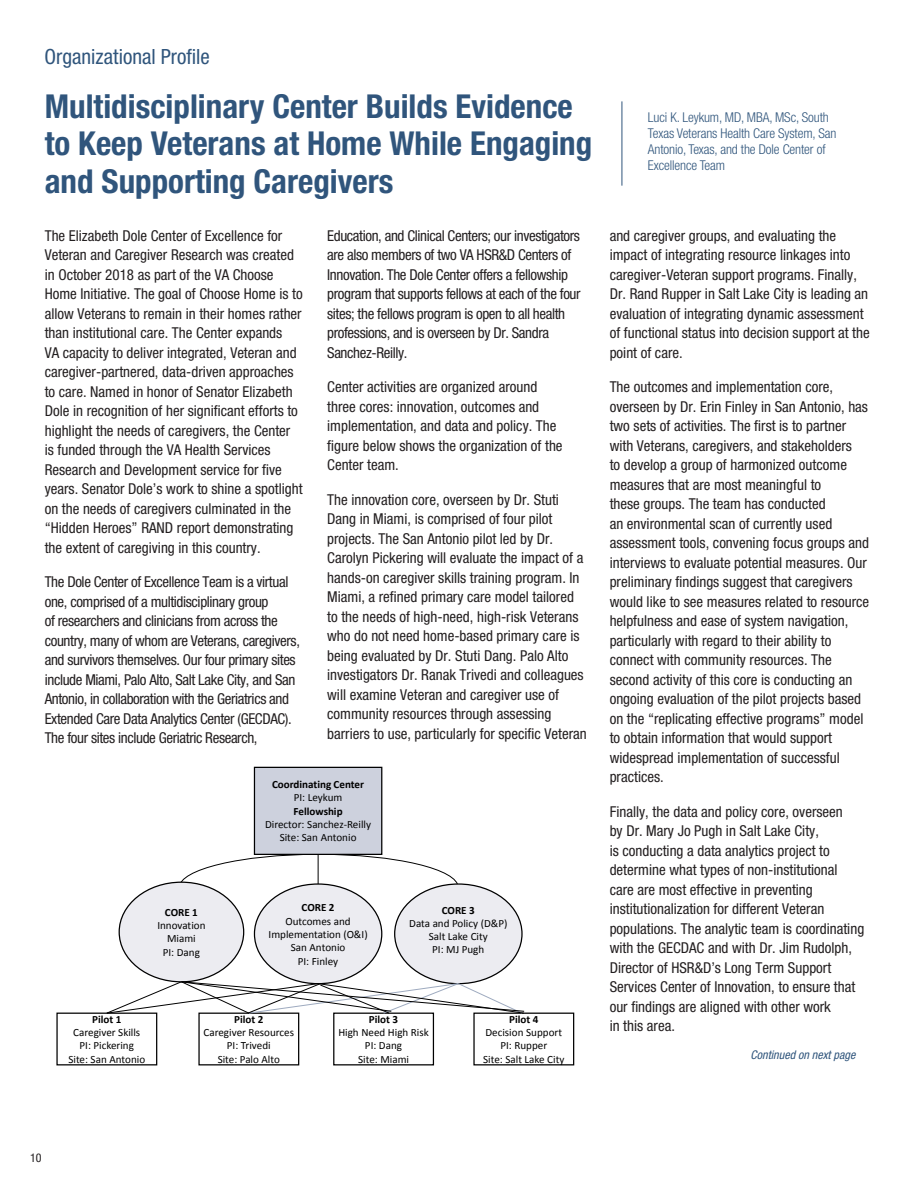
<style>
.page{position:relative;width:918px;height:1188px;background:#fff}
.page>*{position:absolute;margin:0;border:0;box-sizing:border-box;transform-origin:0 0}
.t1{font:700 condensed 33px/37.5px "Helvetica Neue LT Std";color:#30557c}
.t2{font:condensed 21px "Helvetica Neue LT Std";color:#30557c}
.New_FORUM_text{font:condensed 15px/19.5px "Helvetica Neue LT Std";color:#231f20}
.New_FORUM_text-2{font:condensed 15px/19.5px "Helvetica Neue LT Std";letter-spacing:-.025em;color:#231f20}
.t3{font:300 condensed 13.5px/16.2px "Helvetica Neue LT Std";letter-spacing:-.01em;color:#30557c}
.t4{font:italic condensed 12px "Helvetica Neue LT Std";color:#30557c}
.t5{font:condensed 12px "Helvetica Neue LT Std";color:#231f20}
.t6{font:11.1px/13.4px "Calibri";color:#000;text-align:center}
.t7{font:700 11.1px "Calibri";color:#000}
</style>
<div class="page">
<hr style="left:622px;top:101px;width:1px;height:85px;background:#30557c">
<div style="left:56px;top:1013px;width:101px;height:52px;border:1px solid #000"></div>
<div style="left:473px;top:1013px;width:101px;height:52px;border:1px solid #000"></div>
<svg style="left:179px;top:854px;width:279px;height:212px"></svg>
<div style="left:395px;top:884px;width:127px;height:100px;background:#ececf1;border-radius:50%"></div>
<div style="left:254px;top:767px;width:128px;height:87px;background:#cdd1dd"></div>
<div style="left:254px;top:767px;width:128px;height:88px;border:1px solid #000"></div>
<div style="left:254px;top:884px;width:128px;height:100px;background:#ececf1;border-radius:50%"></div>
<hr style="left:318px;top:854px;width:1px;height:30px;background:#000">
<div style="left:119px;top:882px;width:125px;height:100px;background:#ececf1;border-radius:50%"></div>
<svg style="left:106px;top:981px;width:418px;height:33px"></svg>
<p class="t2" style="left:45px;top:45px;width:167px">Organizational Profile</p>
<p class="t1" style="left:45px;top:87px;width:549px">Multidisciplinary Center Builds Evidence to Keep Veterans at Home While Engaging and Supporting Caregivers</p>
<p class="New_FORUM_text" style="left:45px;top:226px;width:260px">The Elizabeth Dole Center of Excellence for Veteran and Caregiver Research was created in October 2018 as part of the VA Choose Home Initiative. The goal of Choose Home is to allow Veterans to remain in their homes rather than institutional care. The Center expands<br>VA capacity to deliver integrated, Veteran and caregiver-partnered, data-driven approaches to care. Named in honor of Senator Elizabeth Dole in recognition of her significant efforts to highlight the needs of caregivers, the Center is funded through the VA Health Services Research and Development service for five years. Senator Dole’s work to shine a spotlight on the needs of caregivers culminated in the “Hidden Heroes” RAND report demonstrating the extent of caregiving in this country.</p>
<p class="New_FORUM_text-2" style="left:45px;top:572px;width:257px">The Dole Center of Excellence Team is a virtual one, comprised of a multidisciplinary group<br>of researchers and clinicians from across the country, many of whom are Veterans, caregivers, and survivors themselves. Our four primary sites include Miami, Palo Alto, Salt Lake City, and San Antonio, in collaboration with the Geriatrics and Extended Care Data Analytics Center (GECDAC).<br>The four sites include Geriatric Research,</p>
<p class="New_FORUM_text-2" style="left:327px;top:226px;width:255px">Education, and Clinical Centers; our investigators are also members of two VA HSR&amp;D Centers of Innovation. The Dole Center offers a fellowship program that supports fellows at each of the four sites; the fellows program is open to all health professions, and is overseen by Dr. Sandra Sanchez-Reilly.</p>
<p class="New_FORUM_text" style="left:327px;top:377px;width:237px">Center activities are organized around three cores: innovation, outcomes and implementation, and data and policy. The figure below shows the organization of the Center team.</p>
<p class="New_FORUM_text" style="left:327px;top:490px;width:261px">The innovation core, overseen by Dr. Stuti Dang in Miami, is comprised of four pilot projects. The San Antonio pilot led by Dr.<br>Carolyn Pickering will evaluate the impact of a hands-on caregiver skills training program. In Miami, a refined primary care model tailored to the needs of high-need, high-risk Veterans who do not need home-based primary care is being evaluated by Dr. Stuti Dang. Palo Alto investigators Dr. Ranak Trivedi and colleagues will examine Veteran and caregiver use of community resources through assessing barriers to use, particularly for specific Veteran</p>
<p class="t7" style="left:272px;top:776px;width:94px">Coordinating Center</p>
<p class="t6" style="left:294px;top:791px;width:50px">PI: Leykum</p>
<p class="t7" style="left:294px;top:803px;width:51px">Fellowship</p>
<p class="t6" style="left:265px;top:817px;width:107px">Director: Sanchez-Reilly<br>Site: San Antonio</p>
<p class="t7" style="left:165px;top:904px;width:34px">CORE 1</p>
<p class="t6" style="left:157px;top:918px;width:50px">Innovation<br>Miami<br>PI: Dang</p>
<p class="t7" style="left:302px;top:900px;width:34px">CORE 2</p>
<p class="t6" style="left:269px;top:914px;width:101px">Outcomes and<br>Implementation (O&amp;I)<br>San Antonio<br>PI: Finley</p>
<p class="t7" style="left:442px;top:902px;width:34px">CORE 3</p>
<p class="t6" style="left:409px;top:916px;width:100px">Data and Policy (D&amp;P)<br>Salt Lake City<br>PI: MJ Pugh</p>
<p class="t7" style="left:92px;top:1011px;width:31px">Pilot 1</p>
<p class="t6" style="left:68px;top:1025px;width:78px">Caregiver Skills<br>PI: Pickering<br>Site: San Antonio</p>
<p class="t7" style="left:234px;top:1011px;width:31px">Pilot 2</p>
<p class="t6" style="left:204px;top:1025px;width:92px">Caregiver Resources<br>PI: Trivedi<br>Site: Palo Alto</p>
<p class="t7" style="left:369px;top:1011px;width:31px">Pilot 3</p>
<p class="t6" style="left:338px;top:1025px;width:92px">High Need High Risk<br>PI: Dang<br>Site: Miami</p>
<p class="t7" style="left:509px;top:1011px;width:31px">Pilot 4</p>
<p class="t6" style="left:483px;top:1025px;width:83px">Decision Support<br>PI: Rupper<br>Site: Salt Lake City</p>
<p class="t3" style="left:648px;top:109px;width:190px">Luci K. Leykum, MD, MBA, MSc, South<br>Texas Veterans Health Care System, San<br>Antonio, Texas, and the Dole Center of<br>Excellence Team</p>
<p class="New_FORUM_text" style="left:610px;top:226px;width:262px">and caregiver groups, and evaluating the impact of integrating resource linkages into caregiver-Veteran support programs. Finally, Dr. Rand Rupper in Salt Lake City is leading an evaluation of integrating dynamic assessment of functional status into decision support at the point of care.</p>
<p class="New_FORUM_text" style="left:610px;top:377px;width:261px">The outcomes and implementation core, overseen by Dr. Erin Finley in San Antonio, has two sets of activities. The first is to partner with Veterans, caregivers, and stakeholders<br>to develop a group of harmonized outcome measures that are most meaningful to<br>these groups. The team has conducted<br>an environmental scan of currently used assessment tools, convening focus groups and interviews to evaluate potential measures. Our preliminary findings suggest that caregivers would like to see measures related to resource helpfulness and ease of system navigation, particularly with regard to their ability to connect with community resources. The second activity of this core is conducting an ongoing evaluation of the pilot projects based on the “replicating effective programs” model to obtain information that would support widespread implementation of successful practices.</p>
<p class="New_FORUM_text" style="left:610px;top:802px;width:256px">Finally, the data and policy core, overseen<br>by Dr. Mary Jo Pugh in Salt Lake City,<br>is conducting a data analytics project to determine what types of non-institutional care are most effective in preventing institutionalization for different Veteran populations. The analytic team is coordinating with the GECDAC and with Dr. Jim Rudolph, Director of HSR&amp;D’s Long Term Support Services Center of Innovation, to ensure that our findings are aligned with other work<br>in this area.</p>
<p class="t4" style="left:751px;top:1048px;width:106px">Continued on next page</p>
<p class="t5" style="left:30px;top:1151px;width:13px">10</p>
</div>
